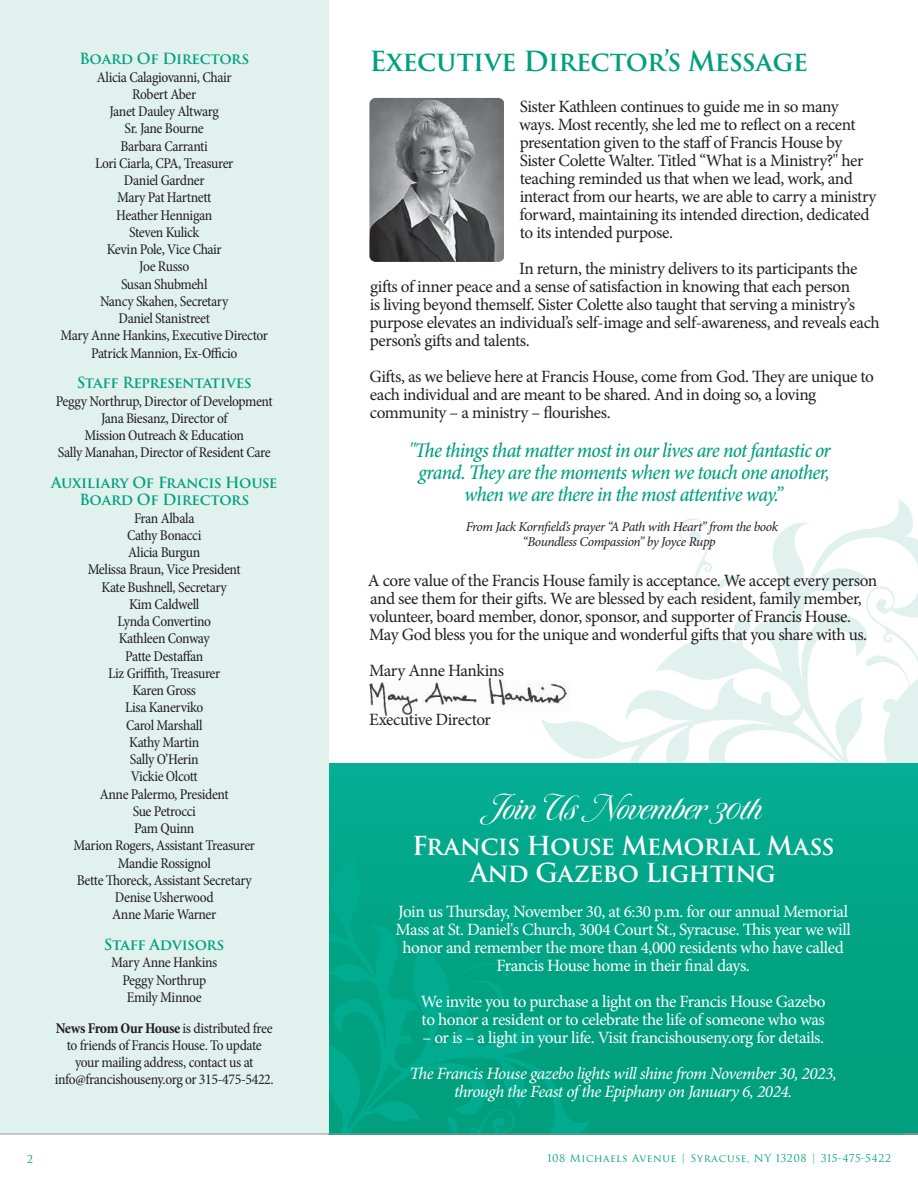
<style>
.page{position:relative;width:918px;height:1188px;background:#fff}
.page>*{position:absolute;margin:0;border:0;box-sizing:border-box;transform-origin:0 0}
.t1{font:500 37.5px "Tangier";color:#fff;scale:.95 1}
.t2{font:600 27px "Trajan Pro 3";letter-spacing:-.02em;color:#00a07f}
.t3{font:600 25.5px/27px "Trajan Pro 3";letter-spacing:-.03em;color:#fff;text-align:center}
.t4{font:italic 500 condensed 21px/21.8px "Minion Pro";letter-spacing:-.03em;color:#00a07f;text-align:center}
.t5{font:17.25px/18px "Minion Pro";letter-spacing:-.025em;color:#231f20}
.t6{font:17.25px/18px "Minion Pro";letter-spacing:-.03em;color:#fff;text-align:center}
.t7{font:italic 17.25px/18px "Minion Pro";letter-spacing:-.035em;color:#fff;text-align:center}
.t8{font:condensed 15px/17.2px "Minion Pro";letter-spacing:-.03em;color:#231f20;text-align:center}
.t9{font:600 15px/17.2px "Trajan Pro 3";letter-spacing:-.025em;color:#00a07f;text-align:center}
.t10{font:italic 13.5px/15px "Minion Pro";letter-spacing:-.035em;color:#231f20;text-align:center}
.t11{font:10.5px "Trajan Pro 3";letter-spacing:.05em;color:#00a07f}
.s1{font-weight:700}
</style>
<div class="page">
<svg style="left:541px;top:511px;width:377px;height:252px"></svg>
<div style="left:328px;top:763px;width:590px;height:371px;background:#01a486"></div>
<div style="left:0;top:0;width:329px;height:1134px;background:#e1f2ee"></div>
<img style="left:369px;top:98px;width:135px;height:164px">
<img style="left:369px;top:677px;width:208px;height:39px">
<hr style="left:0;top:1134px;width:918px;height:1px;background:#939598">
<p class="t9" style="left:79px;top:51px;width:171px">Board Of Directors</p>
<p class="t8" style="left:60px;top:68px;width:209px">Alicia Calagiovanni, Chair<br>Robert Aber<br>Janet Dauley Altwarg<br>Sr. Jane Bourne<br>Barbara Carranti<br>Lori Ciarla, CPA, Treasurer<br>Daniel Gardner<br>Mary Pat Hartnett<br>Heather Hennigan<br>Steven Kulick<br>Kevin Pole, Vice Chair<br>Joe Russo<br>Susan Shubmehl<br>Nancy Skahen, Secretary<br>Daniel Stanistreet<br>Mary Anne Hankins, Executive Director<br>Patrick Mannion, Ex-Officio</p>
<p class="t9" style="left:77px;top:375px;width:176px">Staff Representatives</p>
<p class="t8" style="left:56px;top:392px;width:218px">Peggy Northrup, Director of Development Jana Biesanz, Director of<br>Mission Outreach &amp; Education<br>Sally Manahan, Director of Resident Care</p>
<p class="t9" style="left:51px;top:474px;width:228px">Auxiliary Of Francis House<br>Board Of Directors</p>
<p class="t8" style="left:74px;top:509px;width:183px">Fran Albala<br>Cathy Bonacci<br>Alicia Burgun<br>Melissa Braun, Vice President<br>Kate Bushnell, Secretary<br>Kim Caldwell<br>Lynda Convertino<br>Kathleen Conway<br>Patte Destaffan<br>Liz Griffith, Treasurer<br>Karen Gross<br>Lisa Kanerviko<br>Carol Marshall<br>Kathy Martin<br>Sally O’Herin<br>Vickie Olcott<br>Anne Palermo, President<br>Sue Petrocci<br>Pam Quinn<br>Marion Rogers, Assistant Treasurer<br>Mandie Rossignol<br>Bette Thoreck, Assistant Secretary<br>Denise Usherwood<br>Anne Marie Warner</p>
<p class="t9" style="left:104px;top:936px;width:122px">Staff Advisors</p>
<p class="t8" style="left:111px;top:954px;width:108px">Mary Anne Hankins<br>Peggy Northrup<br>Emily Minnoe</p>
<p class="t8" style="left:55px;top:1019px;width:221px"><span class="s1">News From Our House</span> is distributed free to friends of Francis House. To update your mailing address, contact us at info@francishouseny.org or 315-475-5422.</p>
<h2 class="t2" style="left:369px;top:42px;width:440px">Executive Director’s Message</h2>
<p class="t5" style="left:519px;top:98px;width:359px">Sister Kathleen continues to guide me in so many ways. Most recently, she led me to reflect on a recent presentation given to the staff of Francis House by Sister Colette Walter. Titled “What is a Ministry?" her teaching reminded us that when we lead, work, and interact from our hearts, we are able to carry a ministry forward, maintaining its intended direction, dedicated to its intended purpose.</p>
<p class="t5" style="left:370px;top:259px;width:511px;text-indent:149px">In return, the ministry delivers to its participants the gifts of inner peace and a sense of satisfaction in knowing that each person<br>is living beyond themself. Sister Colette also taught that serving a ministry’s purpose elevates an individual’s self-image and self-awareness, and reveals each person’s gifts and talents.</p>
<p class="t5" style="left:370px;top:367px;width:506px">Gifts, as we believe here at Francis House, come from God. They are unique to each individual and are meant to be shared. And in doing so, a loving community – a ministry – flourishes.</p>
<p class="t4" style="left:409px;top:440px;width:424px">"The things that matter most in our lives are not fantastic or grand. They are the moments when we touch one another, when we are there in the most attentive way.”</p>
<p class="t10" style="left:466px;top:519px;width:314px">From Jack Kornfield’s prayer “A Path with Heart” from the book “Boundless Compassion” by Joyce Rupp</p>
<p class="t5" style="left:368px;top:571px;width:511px">A core value of the Francis House family is acceptance. We accept every person and see them for their gifts. We are blessed by each resident, family member, volunteer, board member, donor, sponsor, and supporter of Francis House.<br>May God bless you for the unique and wonderful gifts that you share with us.</p>
<p class="t5" style="left:369px;top:661px;width:136px">Mary Anne Hankins</p>
<p class="t5" style="left:369px;top:711px;width:123px">Executive Director</p>
<h1 class="t1" style="left:484px;top:786px;width:295px">Join Us November 30th</h1>
<h3 class="t3" style="left:412px;top:833px;width:424px">Francis House Memorial Mass<br>And Gazebo Lighting</h3>
<p class="t6" style="left:396px;top:903px;width:457px">Join us Thursday, November 30, at 6:30 p.m. for our annual Memorial Mass at St. Daniel's Church, 3004 Court St., Syracuse. This year we will honor and remember the more than 4,000 residents who have called Francis House home in their final days.</p>
<p class="t6" style="left:421px;top:993px;width:407px;text-align:left">We invite you to purchase a light on the Francis House Gazebo to honor a resident or to celebrate the life of someone who was</p>
<p class="t6" style="left:422px;top:1029px;width:403px">– or is – a light in your life. Visit francishouseny.org for details.</p>
<p class="t7" style="left:410px;top:1065px;width:429px">The Francis House gazebo lights will shine from November 30, 2023, through the Feast of the Epiphany on January 6, 2024.</p>
<p class="t11" style="left:27px;top:1152px;width:7px">2</p>
<p class="t11" style="left:547px;top:1151px;width:345px">108 Michaels Avenue | Syracuse, NY 13208 | 315-475-5422</p>
</div>
